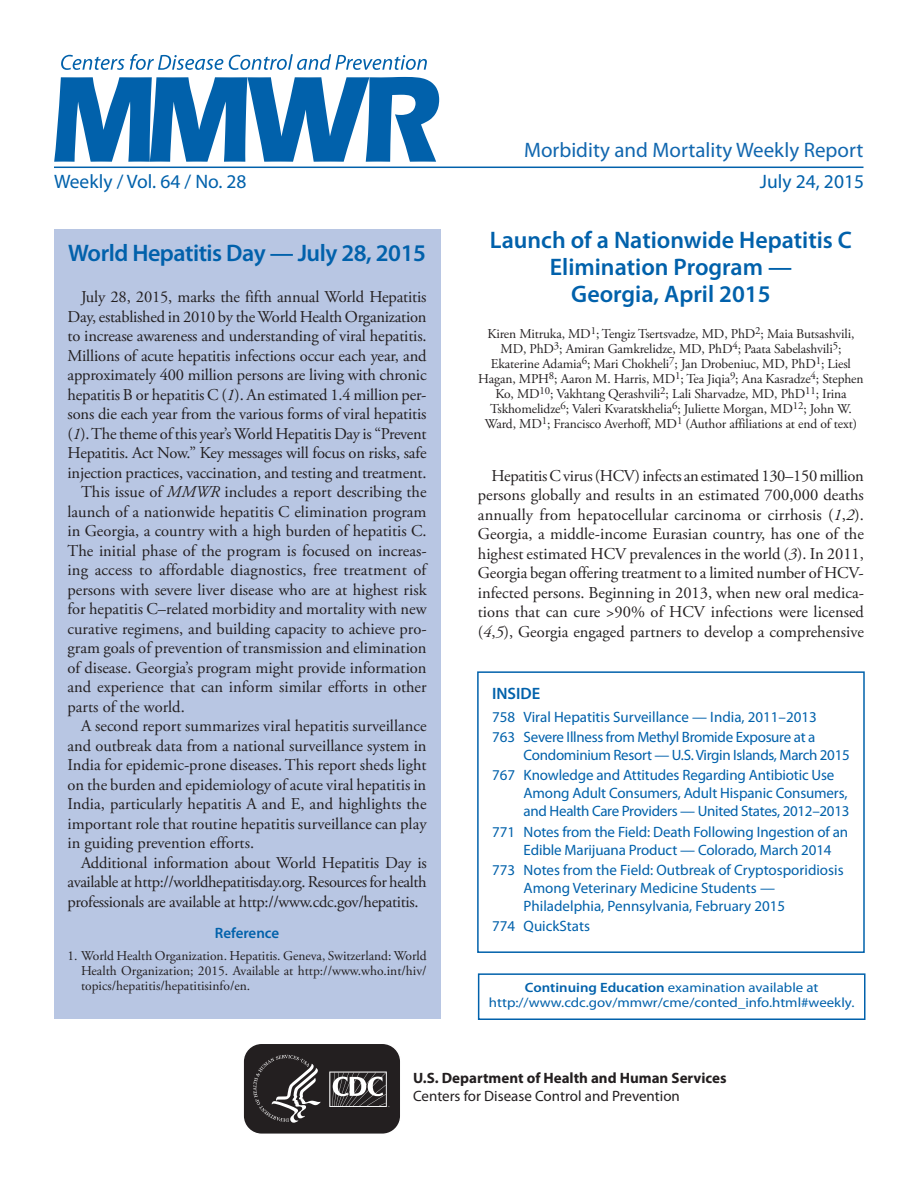
<style>
.page{position:relative;width:918px;height:1188px;background:#fff}
.page>*{position:absolute;margin:0;border:0;box-sizing:border-box;transform-origin:0 0}
.Report_Title{font:600 24px/27px "Myriad Pro";color:#0161ab;text-align:center}
.Report_Title-2{font:600 24px "Myriad Pro";letter-spacing:-.02em;color:#0161ab}
.t1{font:21px "Myriad Pro";color:#1167af}
.cover_date_vol{font:19.5px "Myriad Pro";color:#0161ab}
.Paragraph{font:16.5px/19.5px "Adobe Garamond Pro";color:#231f20;text-align:justify}
.inside{font:600 16.5px "Myriad Pro";color:#0161ab}
.toc_headline_to_999{font:15px/18px "Myriad Pro";letter-spacing:-.01em;color:#0161ab}
.t2{font:700 15px/18px "Myriad Pro";color:#231f20}
.Ref_Title{font:600 15px "Myriad Pro";color:#0161ab}
.Author_Names{font:13.5px/15px "Adobe Garamond Pro";letter-spacing:-.01em;color:#231f20;text-align:center}
.References{font:13.5px/15px "Adobe Garamond Pro";color:#231f20;text-align:justify}
.ce_callout_box{font:13.5px/15px "Myriad Pro";color:#0161ab;text-align:center;scale:1.1 1}
.s1{font-style:italic}
.s2{font-weight:600}
.s3{font-weight:400}
</style>
<div class="page">
<div style="left:478px;top:973px;width:388px;height:47px;border:2px solid #0161ab"></div>
<svg style="left:243px;top:1045px;width:157px;height:89px;background:#403c3d"></svg>
<hr style="left:54px;top:167px;width:810px;height:1px;background:#0161ab">
<svg style="left:54px;top:77px;width:385px;height:85px"></svg>
<svg style="left:61px;top:54px;width:366px;height:16px"></svg>
<div style="left:54px;top:230px;width:386px;height:789px;background:#b8c6e3"></div>
<div style="left:477px;top:671px;width:388px;height:282px;border:2px solid #0161ab"></div>
<p class="t1" style="left:524px;top:137px;width:341px">Morbidity and Mortality Weekly Report</p>
<p class="cover_date_vol" style="left:54px;top:169px;width:194px">Weekly / Vol. 64 / No. 28</p>
<p class="cover_date_vol" style="left:760px;top:169px;width:106px">July 24, 2015</p>
<p class="Report_Title-2" style="left:68px;top:238px;width:359px">World Hepatitis Day — July 28, 2015</p>
<p class="Paragraph" style="left:68px;top:288px;width:361px;text-indent:13px">July 28, 2015, marks the fifth annual World Hepatitis Day, established in 2010 by the World Health Organization to increase awareness and understanding of viral hepatitis.<br>Millions of acute hepatitis infections occur each year, and approximately 400 million persons are living with chronic hepatitis B or hepatitis C (<span class="s1">1</span>). An estimated 1.4 million per&shy;sons die each year from the various forms of viral hepatitis (<span class="s1">1</span>). The theme of this year’s World Hepatitis Day is “Prevent Hepatitis. Act Now.” Key messages will focus on risks, safe injection practices, vaccination, and testing and treatment.</p>
<p class="Paragraph" style="left:68px;top:483px;width:361px;text-indent:13px">This issue of <span class="s1">MMWR</span> includes a report describing the launch of a nationwide hepatitis C elimination program in Georgia, a country with a high burden of hepatitis C.<br>The initial phase of the program is focused on increas&shy;ing access to affordable diagnostics, free treatment of persons with severe liver disease who are at highest risk for hepatitis C–related morbidity and mortality with new curative regimens, and building capacity to achieve pro&shy;gram goals of prevention of transmission and elimination of disease. Georgia’s program might provide information and experience that can inform similar efforts in other parts of the world.</p>
<p class="Paragraph" style="left:68px;top:717px;width:361px;text-indent:13px">A second report summarizes viral hepatitis surveillance and outbreak data from a national surveillance system in India for epidemic-prone diseases. This report sheds light on the burden and epidemiology of acute viral hepatitis in India, particularly hepatitis A and E, and highlights the important role that routine hepatitis surveillance can play in guiding prevention efforts.</p>
<p class="Paragraph" style="left:68px;top:853px;width:361px;text-indent:14px">Additional information about World Hepatitis Day is available at http://worldhepatitisday.org. Resources for health professionals are available at http://www.cdc.gov/hepatitis.</p>
<p class="Ref_Title" style="left:215px;top:924px;width:66px">Reference</p>
<p class="References" style="left:81px;top:949px;width:347px;text-indent:-14px">1. World Health Organization. Hepatitis. Geneva, Switzerland: World Health Organization; 2015. Available at http://www.who.int/hiv/ topics/hepatitis/hepatitisinfo/en.</p>
<p class="Report_Title" style="left:490px;top:225px;width:364px">Launch of a Nationwide Hepatitis C<br>Elimination Program —<br>Georgia, April 2015</p>
<p class="Author_Names" style="left:478px;top:327px;width:387px">Kiren Mitruka, MD<sup>1</sup>; Tengiz Tsertsvadze, MD, PhD<sup>2</sup>; Maia Butsashvili, MD, PhD<sup>3</sup>; Amiran Gamkrelidze, MD, PhD<sup>4</sup>; Paata Sabelashvili<sup>5</sup>; Ekaterine Adamia<sup>6</sup>; Mari Chokheli<sup>7</sup>; Jan Drobeniuc, MD, PhD<sup>1</sup>; Liesl Hagan, MPH<sup>8</sup>; Aaron M. Harris, MD<sup>1</sup>; Tea Jiqia<sup>9</sup>; Ana Kasradze<sup>4</sup>; Stephen Ko, MD<sup>10</sup>; Vakhtang Qerashvili<sup>2</sup>; Lali Sharvadze, MD, PhD<sup>11</sup>; Irina Tskhomelidze<sup>6</sup>; Valeri Kvaratskhelia<sup>6</sup>; Juliette Morgan, MD<sup>12</sup>; John W.<br>Ward, MD<sup>1</sup>; Francisco Averhoff, MD<sup>1</sup> (Author affiliations at end of text)</p>
<p class="Paragraph" style="left:478px;top:467px;width:388px;text-indent:13px">Hepatitis C virus (HCV) infects an estimated 130–150 million persons globally and results in an estimated 700,000 deaths annually from hepatocellular carcinoma or cirrhosis (<span class="s1">1</span>,<span class="s1">2</span>).<br>Georgia, a middle-income Eurasian country, has one of the highest estimated HCV prevalences in the world (<span class="s1">3</span>). In 2011, Georgia began offering treatment to a limited number of HCV&shy;infected persons. Beginning in 2013, when new oral medica&shy;tions that can cure &gt;90% of HCV infections were licensed (<span class="s1">4</span>,<span class="s1">5</span>), Georgia engaged partners to develop a comprehensive</p>
<p class="inside" style="left:492px;top:683px;width:50px">INSIDE</p>
<p class="toc_headline_to_999" style="left:492px;top:708px;width:326px">758 Viral Hepatitis Surveillance — India, 2011–2013</p>
<p class="toc_headline_to_999" style="left:524px;top:728px;width:328px;text-indent:-32px">763 Severe Illness from Methyl Bromide Exposure at a<br>Condominium Resort — U.S. Virgin Islands, March 2015</p>
<p class="toc_headline_to_999" style="left:524px;top:766px;width:327px;text-indent:-32px">767 Knowledge and Attitudes Regarding Antibiotic Use<br>Among Adult Consumers, Adult Hispanic Consumers, and Health Care Providers — United States, 2012–2013</p>
<p class="toc_headline_to_999" style="left:524px;top:822px;width:326px;text-indent:-31px">771 Notes from the Field: Death Following Ingestion of an<br>Edible Marijuana Product — Colorado, March 2014</p>
<p class="toc_headline_to_999" style="left:524px;top:861px;width:321px;text-indent:-31px">773 Notes from the Field: Outbreak of Cryptosporidiosis<br>Among Veterinary Medicine Students —<br>Philadelphia, Pennsylvania, February 2015</p>
<p class="toc_headline_to_999" style="left:492px;top:917px;width:99px">774 QuickStats</p>
<p class="ce_callout_box" style="left:489px;top:980px;width:334px"><span class="s2">Continuing Education</span> examination available at http://www.cdc.gov/mmwr/cme/conted_info.html#weekly.</p>
<p class="t2" style="left:413px;top:1069px;width:315px">U.S. Department of Health and Human Services<br><span class="s3">Centers for Disease Control and Prevention</span></p>
</div>
